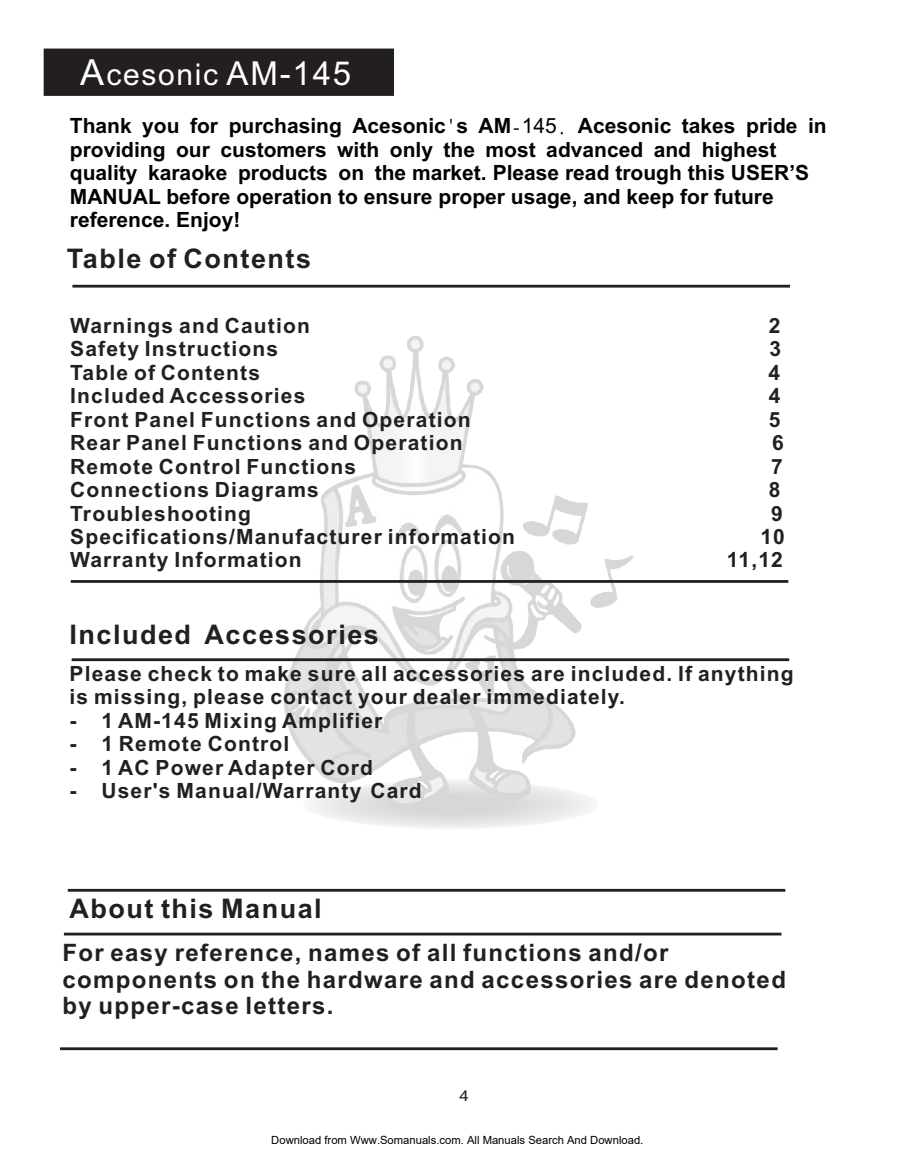
<style>
.page{position:relative;width:915px;height:1161px;background:#fff}
.page>*{position:absolute;margin:0;border:0;box-sizing:border-box;transform-origin:0 0}
.t1{font:30px "Arial";letter-spacing:.055em;color:#fff}
.t2{font:700 27px "Arial";letter-spacing:.055em;color:#231f20}
.t3{font:700 24px/26.8px "Arial";letter-spacing:.055em;color:#231f20}
.t4{font:700 21px/23.4px "Arial";letter-spacing:.055em;color:#231f20}
.t5{font:700 21px/23.4px "Arial";color:#010202}
.t6{font:15px "Arial";color:#231f20;scale:1.14 1}
.t7{font:11.25px "Arial";color:#000}
.s1{font-size:36px}
.s2{font-size:33px}
.s3{font-family:"Ming Li U";font-weight:400}
.s4{font-weight:400}
</style>
<div class="page">
<img style="left:285px;top:337px;width:348px;height:492px">
<div style="left:43px;top:48px;width:351px;height:48px;background:#231f20"></div>
<div style="left:72px;top:285px;width:717px;height:3px;border:2px solid #231f20"></div>
<div style="left:71px;top:580px;width:717px;height:3px;border:2px solid #231f20"></div>
<div style="left:72px;top:658px;width:716px;height:3px;border:2px solid #231f20"></div>
<div style="left:68px;top:889px;width:717px;height:3px;border:2px solid #231f20"></div>
<div style="left:64px;top:933px;width:717px;height:2px;border:2px solid #231f20"></div>
<div style="left:60px;top:1047px;width:717px;height:3px;border:2px solid #231f20"></div>
<h1 class="t1" style="left:80px;top:63px;width:272px"><span class="s1">A</span>cesonic <span class="s2">AM-145</span></h1>
<p class="t5" style="left:70px;top:116px;width:758px">Thank you for purchasing Acesonic<span class="s3">'</span>s AM<span class="s3">-</span><span class="s4">145</span><span class="s3">.</span> Acesonic takes pride in providing our customers with only the most advanced and highest quality karaoke products on the market. Please read trough this USER’S MANUAL before operation to ensure proper usage, and keep for future reference. Enjoy!</p>
<p class="t2" style="left:67px;top:248px;width:245px">Table of Contents</p>
<p class="t4" style="left:70px;top:316px;width:241px">Warnings and Caution</p>
<p class="t4" style="left:768px;top:316px;width:13px">2</p>
<p class="t4" style="left:70px;top:339px;width:209px">Safety Instructions</p>
<p class="t4" style="left:769px;top:339px;width:13px">3</p>
<p class="t4" style="left:70px;top:363px;width:191px">Table of Contents</p>
<p class="t4" style="left:768px;top:363px;width:13px">4</p>
<p class="t4" style="left:70px;top:386px;width:236px">Included Accessories</p>
<p class="t4" style="left:768px;top:386px;width:13px">4</p>
<p class="t4" style="left:70px;top:409px;width:402px">Front Panel Functions and Operation</p>
<p class="t4" style="left:768px;top:409px;width:13px">5</p>
<p class="t4" style="left:70px;top:433px;width:394px">Rear Panel Functions and Operation</p>
<p class="t4" style="left:772px;top:433px;width:13px">6</p>
<p class="t4" style="left:70px;top:456px;width:287px">Remote Control Functions</p>
<p class="t4" style="left:770px;top:456px;width:13px">7</p>
<p class="t4" style="left:70px;top:480px;width:250px">Connections Diagrams</p>
<p class="t4" style="left:768px;top:480px;width:13px">8</p>
<p class="t4" style="left:70px;top:503px;width:182px">Troubleshooting</p>
<p class="t4" style="left:770px;top:503px;width:13px">9</p>
<p class="t4" style="left:70px;top:527px;width:446px">Specifications/Manufacturer information</p>
<p class="t4" style="left:760px;top:527px;width:26px">10</p>
<p class="t4" style="left:70px;top:550px;width:233px">Warranty Information</p>
<p class="t4" style="left:726px;top:550px;width:58px">11,12</p>
<p class="t2" style="left:69px;top:624px;width:311px">Included Accessories</p>
<p class="t4" style="left:69px;top:664px;width:725px">Please check to make sure all accessories are included. If anything is missing, please contact your dealer immediately.</p>
<p class="t4" style="left:69px;top:711px;width:314px">- 1 AM-145 Mixing Amplifier</p>
<p class="t4" style="left:69px;top:734px;width:221px">- 1 Remote Control</p>
<p class="t4" style="left:69px;top:758px;width:305px">- 1 AC Power Adapter Cord</p>
<p class="t4" style="left:69px;top:781px;width:354px">- User's Manual/Warranty Card</p>
<p class="t2" style="left:69px;top:898px;width:253px">About this Manual</p>
<p class="t3" style="left:62px;top:941px;width:724px">For easy reference, names of all functions and/or components on the hardware and accessories are denoted by upper-case letters.</p>
<p class="t6" style="left:459px;top:1089px;width:10px">4</p>
<p class="t7" style="left:271px;top:1133px;width:373px">Download from Www.Somanuals.com. All Manuals Search And Download.</p>
</div>
